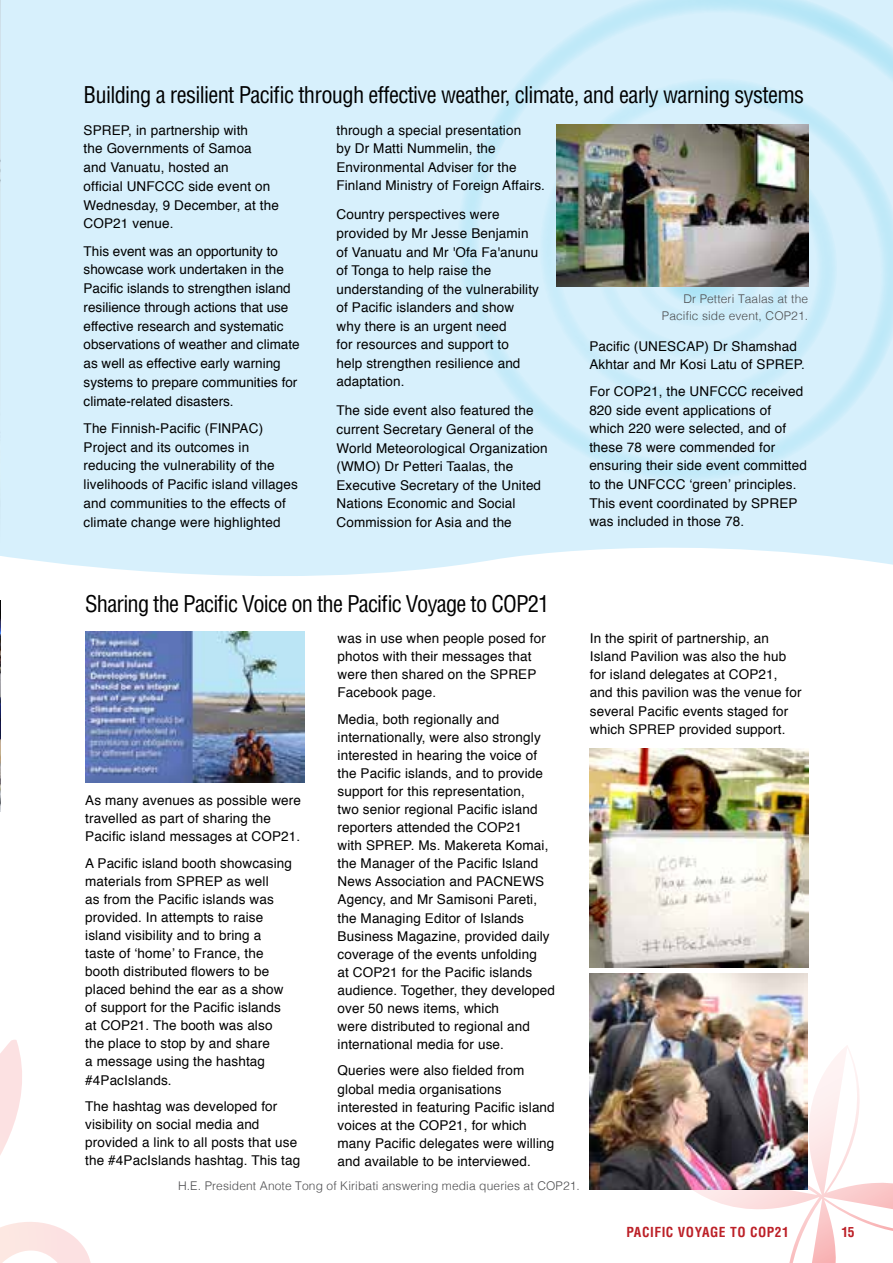
<style>
.page{position:relative;width:893px;height:1263px;background:#fff}
.page>*{position:absolute;margin:0;border:0;box-sizing:border-box;transform-origin:0 0}
.t1{font:condensed 22.5px "Helvetica";letter-spacing:-.03em;color:#000}
.t2{font:13.5px/18px "Helvetica";letter-spacing:.01em;color:#000}
.t3{font:700 condensed 13.5px "Helvetica";letter-spacing:.04em;color:#bc2027}
.t4{font:300 12px/16.5px "Helvetica";letter-spacing:.01em;color:#4d4d4f;text-align:right}
</style>
<div class="page">
<svg style="left:669px;top:1046px;width:224px;height:217px"></svg>
<div style="left:1px;top:0;width:411px;height:576px;background:#d7f0fc"></div>
<svg style="left:412px;top:0;width:481px;height:570px;background:#d4effb"></svg>
<svg style="left:0;top:1040px;width:91px;height:223px"></svg>
<img style="left:0;top:0;width:1px;height:556px">
<img style="left:590px;top:749px;width:218px;height:218px">
<img style="left:590px;top:973px;width:218px;height:216px">
<img style="left:85px;top:632px;width:219px;height:150px">
<img style="left:556px;top:124px;width:252px;height:162px">
<img style="left:0;top:600px;width:1px;height:211px">
<h1 class="t1" style="left:84px;top:81px;width:722px">Building a resilient Pacific through effective weather, climate, and early warning systems</h1>
<p class="t2" style="left:84px;top:121px;width:197px;line-height:18.8px">SPREP, in partnership with<br>the Governments of Samoa<br>and Vanuatu, hosted an<br>official UNFCCC side event on<br>Wednesday, 9 December, at the<br>COP21 venue.</p>
<p class="t2" style="left:84px;top:242px;width:218px;line-height:18.8px">This event was an opportunity to showcase work undertaken in the Pacific islands to strengthen island resilience through actions that use effective research and systematic observations of weather and climate as well as effective early warning systems to prepare communities for climate-related disasters.</p>
<p class="t2" style="left:84px;top:419px;width:216px;line-height:18.8px">The Finnish-Pacific (FINPAC)<br>Project and its outcomes in reducing the vulnerability of the livelihoods of Pacific island villages and communities to the effects of climate change were highlighted</p>
<p class="t2" style="left:336px;top:121px;width:210px;line-height:18.6px">through a special presentation<br>by Dr Matti Nummelin, the<br>Environmental Adviser for the<br>Finland Ministry of Foreign Affairs.</p>
<p class="t2" style="left:336px;top:206px;width:204px;line-height:18.6px">Country perspectives were provided by Mr Jesse Benjamin of Vanuatu and Mr 'Ofa Fa'anunu of Tonga to help raise the understanding of the vulnerability of Pacific islanders and show why there is an urgent need<br>for resources and support to<br>help strengthen resilience and adaptation.</p>
<p class="t2" style="left:336px;top:402px;width:213px;line-height:18.6px">The side event also featured the current Secretary General of the<br>World Meteorological Organization (WMO) Dr Petteri Taalas, the<br>Executive Secretary of the United<br>Nations Economic and Social<br>Commission for Asia and the</p>
<p class="t4" style="left:662px;top:290px;width:148px">Dr Petteri Taalas at the<br>Pacific side event, COP21.</p>
<p class="t2" style="left:589px;top:337px;width:217px;line-height:18.6px">Pacific (UNESCAP) Dr Shamshad<br>Akhtar and Mr Kosi Latu of SPREP.</p>
<p class="t2" style="left:589px;top:383px;width:219px;line-height:18.6px">For COP21, the UNFCCC received<br>820 side event applications of which 220 were selected, and of these 78 were commended for ensuring their side event committed to the UNFCCC ‘green’ principles.<br>This event coordinated by SPREP was included in those 78.</p>
<h1 class="t1" style="left:85px;top:590px;width:466px">Sharing the Pacific Voice on the Pacific Voyage to COP21</h1>
<p class="t2" style="left:85px;top:792px;width:217px">As many avenues as possible were travelled as part of sharing the<br>Pacific island messages at COP21.</p>
<p class="t2" style="left:85px;top:854px;width:208px">A Pacific island booth showcasing materials from SPREP as well<br>as from the Pacific islands was provided. In attempts to raise island visibility and to bring a taste of ‘home’ to France, the booth distributed flowers to be placed behind the ear as a show of support for the Pacific islands at COP21. The booth was also the place to stop by and share<br>a message using the hashtag #4PacIslands.</p>
<p class="t2" style="left:85px;top:1098px;width:217px">The hashtag was developed for visibility on social media and provided a link to all posts that use the #4PacIslands hashtag. This tag</p>
<p class="t2" style="left:338px;top:630px;width:210px">was in use when people posed for photos with their messages that were then shared on the SPREP<br>Facebook page.</p>
<p class="t2" style="left:338px;top:711px;width:219px">Media, both regionally and internationally, were also strongly interested in hearing the voice of the Pacific islands, and to provide support for this representation,<br>two senior regional Pacific island reporters attended the COP21<br>with SPREP. Ms. Makereta Komai, the Manager of the Pacific Island<br>News Association and PACNEWS<br>Agency, and Mr Samisoni Pareti, the Managing Editor of Islands<br>Business Magazine, provided daily coverage of the events unfolding<br>at COP21 for the Pacific islands audience. Together, they developed over 50 news items, which<br>were distributed to regional and international media for use.</p>
<p class="t2" style="left:338px;top:1062px;width:219px">Queries were also fielded from global media organisations interested in featuring Pacific island voices at the COP21, for which many Pacific delegates were willing and available to be interviewed.</p>
<p class="t4" style="left:178px;top:1177px;width:403px">H.E. President Anote Tong of Kiribati answering media queries at COP21.</p>
<p class="t2" style="left:590px;top:630px;width:213px">In the spirit of partnership, an<br>Island Pavilion was also the hub for island delegates at COP21, and this pavilion was the venue for several Pacific events staged for which SPREP provided support.</p>
<p class="t3" style="left:626px;top:1223px;width:164px">PACIFIC VOYAGE TO COP21</p>
<p class="t3" style="left:841px;top:1223px;width:15px">15</p>
</div>
